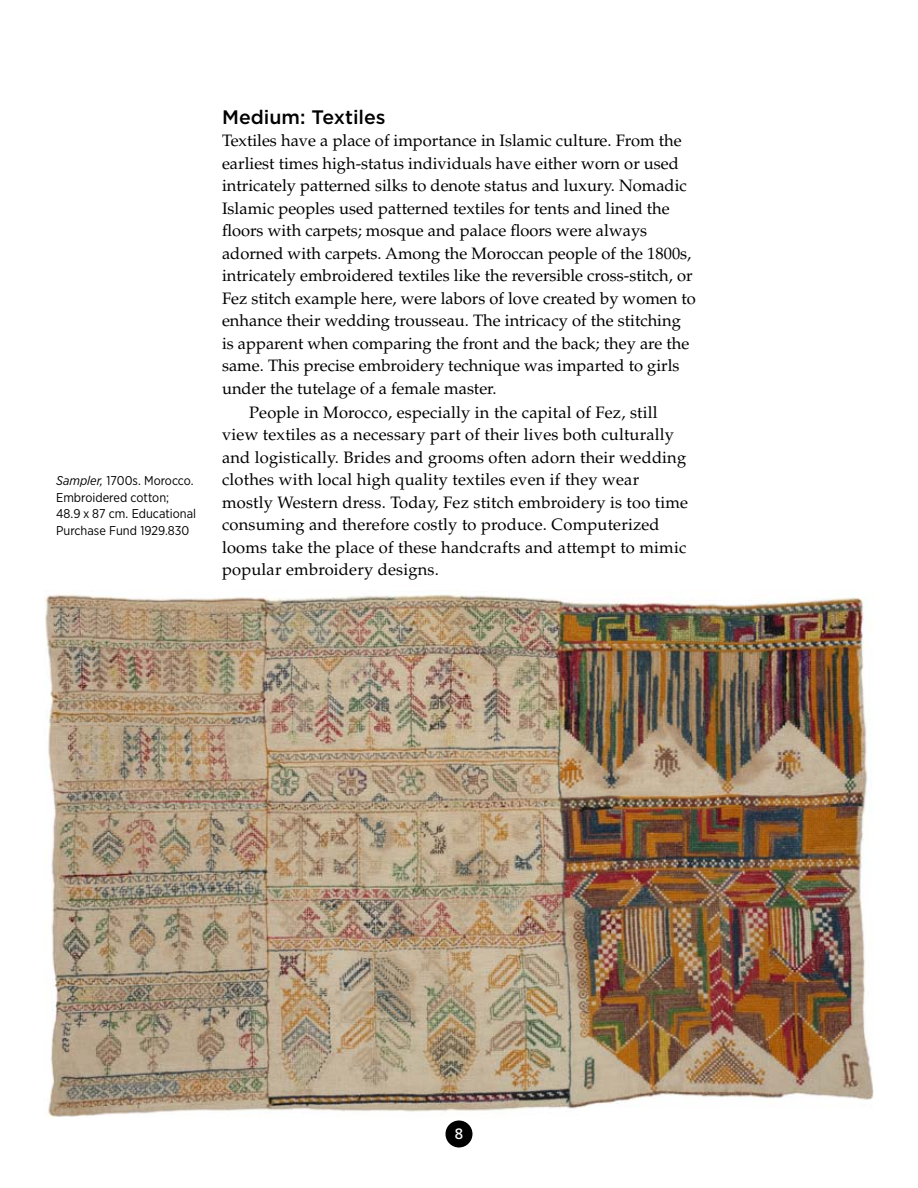
<style>
.page{position:relative;width:918px;height:1188px;background:#fff}
.page>*{position:absolute;margin:0;border:0;box-sizing:border-box;transform-origin:0 0}
.t1{font:500 19.5px "Gotham";color:#000}
.t2{font:16.5px/22.5px "Palatino";color:#000}
.t3{font:15px "Frutiger";color:#fff}
.t4{font:12.75px/16.5px "Gotham Narrow";color:#000}
.s1{font-style:italic}
</style>
<div class="page">
<div style="left:446px;top:1120px;width:26px;height:28px;background:#000;border-radius:50%"></div>
<img style="left:44px;top:594px;width:830px;height:523px">
<p class="t4" style="left:56px;top:473px;width:141px"><span class="s1">Sampler,</span> 1700s. Morocco.<br>Embroidered cotton;<br>48.9 x 87 cm. Educational<br>Purchase Fund 1929.830</p>
<p class="t1" style="left:222px;top:105px;width:165px">Medium: Textiles</p>
<p class="t2" style="left:222px;top:130px;width:475px">Textiles have a place of importance in Islamic culture. From the earliest times high-status individuals have either worn or used intricately patterned silks to denote status and luxury. Nomadic Islamic peoples used patterned textiles for tents and lined the floors with carpets; mosque and palace floors were always adorned with carpets. Among the Moroccan people of the 1800s, intricately embroidered textiles like the reversible cross-stitch, or Fez stitch example here, were labors of love created by women to enhance their wedding trousseau. The intricacy of the stitching is apparent when comparing the front and the back; they are the same. This precise embroidery technique was imparted to girls under the tutelage of a female master.</p>
<p class="t2" style="left:222px;top:401px;width:468px;text-indent:27px">People in Morocco, especially in the capital of Fez, still view textiles as a necessary part of their lives both culturally and logistically. Brides and grooms often adorn their wedding clothes with local high quality textiles even if they wear mostly Western dress. Today, Fez stitch embroidery is too time consuming and therefore costly to produce. Computerized looms take the place of these handcrafts and attempt to mimic popular embroidery designs.</p>
<p class="t3" style="left:455px;top:1125px;width:10px">8</p>
</div>
